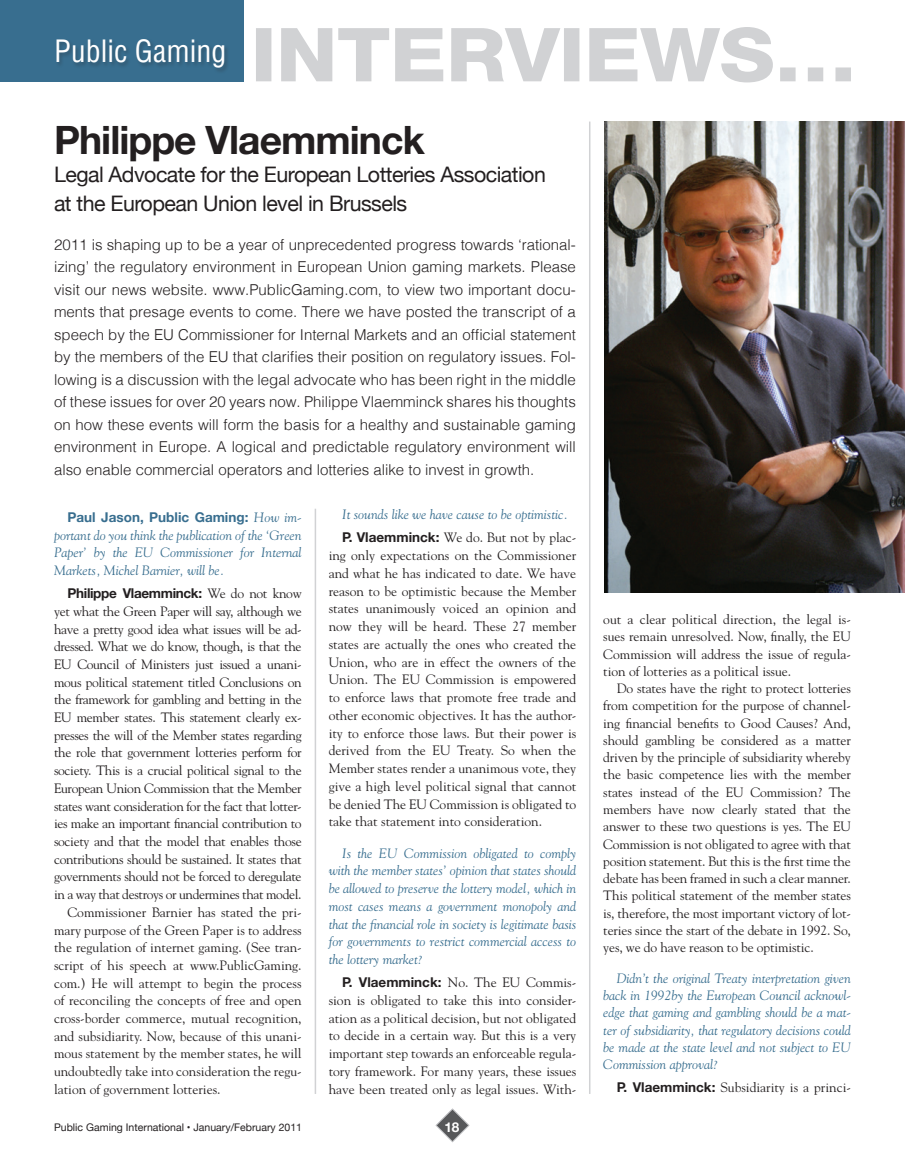
<style>
.page{position:relative;width:905px;height:1175px;background:#fff}
.page>*{position:absolute;margin:0;border:0;box-sizing:border-box;transform-origin:0 0}
.t1{font:700 39px "Helvetica Neue";letter-spacing:-.025em;color:#231f20}
.t2{font:condensed 30px "Helvetica";color:#fff}
.t3{font:21.3px/28.5px "Helvetica Neue";letter-spacing:-.025em;color:#231f20}
.t4{font:300 15px/22.5px "Helvetica";color:#231f20;text-align:justify}
.t5{font:13.5px/17.7px "Goudy";letter-spacing:-.025em;color:#231f20;text-align:justify}
.t6{font:italic 13.5px/17.7px "Goudy";color:#386e8f;text-align:justify}
.t7{font:13.5px "Goudy";color:#231f20}
.t8{font:700 13.5px "Helvetica Neue";letter-spacing:-.025em;color:#231f20}
.t9{font:700 13.5px "Helvetica Neue";color:#386e8f}
.t10{font:700 13.5px "Helvetica Neue";color:#fff}
.t11{font:10.5px "Helvetica Neue";color:#231f20}
.s1{font-family:"Goudy";font-weight:400;font-style:italic}
.s2{font-family:"Goudy";font-weight:400}
.s3{font-family:"Helvetica Neue";font-weight:700;font-style:normal;color:#231f20}
.s4{font-style:normal;color:#231f20}
.s5{font-family:"Helvetica Neue";font-weight:700}
</style>
<div class="page">
<img style="left:604px;top:122px;width:300px;height:470px">
<svg style="left:435px;top:1108px;width:35px;height:34px"></svg>
<div style="left:0;top:0;width:243px;height:81px;background:#386e8f"></div>
<div style="left:56px;top:38px;width:174px;height:36px;background:#231f20;opacity:.3"></div>
<svg style="left:256px;top:27px;width:594px;height:55px"></svg>
<hr style="left:314px;top:508px;width:2px;height:586px;background:#d1d2d4">
<hr style="left:589px;top:122px;width:1px;height:972px;background:#d1d2d4">
<h2 class="t2" style="left:54px;top:33px;width:174px">Public Gaming</h2>
<h1 class="t1" style="left:54px;top:109px;width:372px">Philippe Vlaemminck</h1>
<h3 class="t3" style="left:54px;top:161px;width:493px">Legal Advocate for the European Lotteries Association at the European Union level in Brussels</h3>
<p class="t4" style="left:54px;top:232px;width:523px">2011 is shaping up to be a year of unprecedented progress towards ‘rational&shy;izing’ the regulatory environment in European Union gaming markets. Please visit our news website. www.PublicGaming.com, to view two important docu&shy;ments that presage events to come. There we have posted the transcript of a speech by the EU Commissioner for Internal Markets and an official statement by the members of the EU that clarifies their position on regulatory issues. Fol&shy;lowing is a discussion with the legal advocate who has been right in the middle of these issues for over 20 years now. Philippe Vlaemminck shares his thoughts on how these events will form the basis for a healthy and sustainable gaming environment in Europe. A logical and predictable regulatory environment will also enable commercial operators and lotteries alike to invest in growth.</p>
<p class="t9" style="left:68px;top:506px;width:236px">Paul Jason, Public Gaming: <span class="s1">How im-</span></p>
<p class="t6" style="left:54px;top:526px;width:249px">portant do you think the publication of the ‘Green Paper’ by the EU Commissioner for Internal Markets, Michel Barnier, will be.</p>
<p class="t8" style="left:68px;top:582px;width:236px">Philippe Vlaemminck: <span class="s2">We do not know</span></p>
<p class="t5" style="left:54px;top:602px;width:249px">yet what the Green Paper will say, although we</p>
<p class="t5" style="left:54px;top:619px;width:249px">have a pretty good idea what issues will be ad-</p>
<p class="t5" style="left:54px;top:637px;width:249px">dressed. What we do know, though, is that the</p>
<p class="t5" style="left:54px;top:655px;width:249px">EU Council of Ministers just issued a unani-</p>
<p class="t5" style="left:54px;top:672px;width:249px">mous political statement titled Conclusions on</p>
<p class="t5" style="left:54px;top:690px;width:249px">the framework for gambling and betting in the</p>
<p class="t5" style="left:54px;top:708px;width:249px">EU member states. This statement clearly ex-</p>
<p class="t5" style="left:54px;top:726px;width:249px">presses the will of the Member states regarding</p>
<p class="t5" style="left:54px;top:743px;width:249px">the role that government lotteries perform for</p>
<p class="t5" style="left:54px;top:761px;width:249px">society. This is a crucial political signal to the</p>
<p class="t5" style="left:54px;top:779px;width:249px">European Union Commission that the Member</p>
<p class="t5" style="left:54px;top:796px;width:249px">states want consideration for the fact that lotter-</p>
<p class="t5" style="left:54px;top:814px;width:249px">ies make an important financial contribution to</p>
<p class="t5" style="left:54px;top:832px;width:249px">society and that the model that enables those</p>
<p class="t5" style="left:54px;top:849px;width:249px">contributions should be sustained. It states that</p>
<p class="t5" style="left:54px;top:867px;width:249px">governments should not be forced to deregulate</p>
<p class="t5" style="left:54px;top:885px;width:249px">in a way that destroys or undermines that model.</p>
<p class="t7" style="left:68px;top:903px;width:236px">Commissioner Barnier has stated the pri-</p>
<p class="t7" style="left:54px;top:921px;width:249px">mary purpose of the Green Paper is to address</p>
<p class="t7" style="left:54px;top:939px;width:249px">the regulation of internet gaming. (See tran-</p>
<p class="t7" style="left:54px;top:956px;width:249px">script of his speech at www.PublicGaming.</p>
<p class="t7" style="left:54px;top:974px;width:249px">com.) He will attempt to begin the process</p>
<p class="t7" style="left:54px;top:992px;width:249px">of reconciling the concepts of free and open</p>
<p class="t7" style="left:54px;top:1010px;width:249px">cross-border commerce, mutual recognition,</p>
<p class="t7" style="left:54px;top:1027px;width:249px">and subsidiarity. Now, because of this unani-</p>
<p class="t7" style="left:54px;top:1045px;width:249px">mous statement by the member states, he will</p>
<p class="t7" style="left:54px;top:1063px;width:249px">undoubtedly take into consideration the regu-</p>
<p class="t7" style="left:54px;top:1080px;width:168px">lation of government lotteries.</p>
<p class="t6" style="left:342px;top:503px;width:236px;line-height:23.1px">It sounds like we have cause to be optimistic.<br><span class="s3">P. Vlaemminck:</span> <span class="s4">We do. But not by plac-</span></p>
<p class="t5" style="left:328px;top:546px;width:249px">ing only expectations on the Commissioner and what he has indicated to date. We have reason to be optimistic because the Member states unanimously voiced an opinion and now they will be heard. These 27 member states are actually the ones who created the Union, who are in effect the owners of the Union. The EU Commission is empowered to enforce laws that promote free trade and other economic objectives. It has the author&shy;ity to enforce those laws. But their power is derived from the EU Treaty. So when the Member states render a unanimous vote, they give a high level political signal that cannot be denied The EU Commission is obligated to take that statement into consideration.</p>
<p class="t6" style="left:328px;top:843px;width:249px;text-indent:14px">Is the EU Commission obligated to comply with the member states’ opinion that states should be allowed to preserve the lottery model, which in most cases means a government monopoly and that the financial role in society is legitimate basis for governments to restrict commercial access to the lottery market?</p>
<p class="t5" style="left:328px;top:973px;width:249px;text-indent:14px"><span class="s5">P. Vlaemminck:</span> No. The EU Commis&shy;sion is obligated to take this into consider&shy;ation as a political decision, but not obligated to decide in a certain way. But this is a very important step towards an enforceable regula&shy;tory framework. For many years, these issues have been treated only as legal issues. With-</p>
<p class="t11" style="left:54px;top:1119px;width:249px">Public Gaming International • January/February 2011</p>
<p class="t10" style="left:444px;top:1116px;width:17px">18</p>
<p class="t5" style="left:603px;top:610px;width:249px;line-height:17.2px">out a clear political direction, the legal is&shy;sues remain unresolved. Now, finally, the EU Commission will address the issue of regula&shy;tion of lotteries as a political issue.</p>
<p class="t5" style="left:603px;top:679px;width:249px;line-height:17.2px;text-indent:14px">Do states have the right to protect lotteries from competition for the purpose of channel&shy;ing financial benefits to Good Causes? And, should gambling be considered as a matter driven by the principle of subsidiarity whereby the basic competence lies with the member states instead of the EU Commission? The members have now clearly stated that the answer to these two questions is yes. The EU Commission is not obligated to agree with that position statement. But this is the first time the debate has been framed in such a clear manner.<br>This political statement of the member states is, therefore, the most important victory of lot&shy;teries since the start of the debate in 1992. So, yes, we do have reason to be optimistic.</p>
<p class="t6" style="left:603px;top:969px;width:249px;line-height:17.2px;text-indent:14px">Didn’t the original Treaty interpretation given back in 1992by the European Council acknowl&shy;edge that gaming and gambling should be a mat&shy;ter of subsidiarity, that regulatory decisions could be made at the state level and not subject to EU Commission approval?</p>
<p class="t7" style="left:616px;top:1078px;width:235px"><span class="s5">P. Vlaemminck:</span> Subsidiarity is a princi-</p>
</div>
